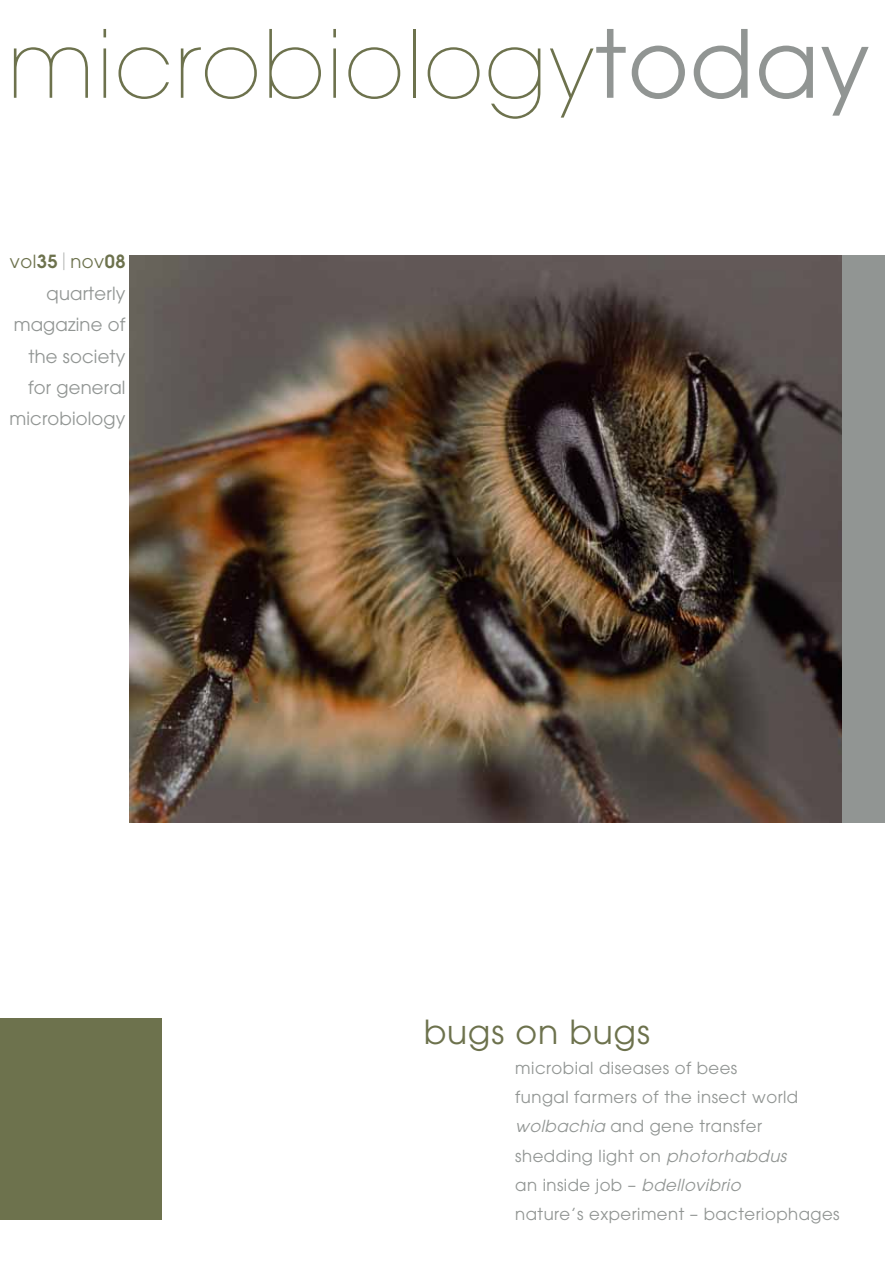
<style>
.page{position:relative;width:885px;height:1263px;background:#fff}
.page>*{position:absolute;margin:0;border:0;box-sizing:border-box;transform-origin:0 0}
.t1{font:200 93px "Avant Garde LT";letter-spacing:.015em;color:#6d724d}
.t2{font:33px "Avant Garde LT";letter-spacing:.03em;color:#6d724d}
.t3{font:18px/31.3px "Avant Garde LT";letter-spacing:.01em;color:#919593;text-align:right}
.t4{font:16.5px/29.4px "Avant Garde LT";letter-spacing:.03em;color:#919593}
.s1{font-weight:400;color:#919593}
.s2{color:#6d724d}
.s3{font-weight:600;color:#6d724d}
.s4{font-weight:200;font-size:21px}
.s5{font-style:italic}
</style>
<div class="page">
<img style="left:130px;top:255px;width:712px;height:568px">
<div style="left:842px;top:255px;width:42px;height:568px;background:#919593"></div>
<div style="left:0;top:1018px;width:162px;height:202px;background:#6d724d"></div>
<h1 class="t1" style="left:7px;top:9px;width:864px">microbiology<span class="s1">today</span></h1>
<p class="t3" style="left:9px;top:246px;width:118px"><span class="s2">vol</span><span class="s3">35</span><span class="s4">|</span><span class="s2">nov</span><span class="s3">08 </span>quarterly magazine of the society for general microbiology</p>
<h2 class="t2" style="left:423px;top:1013px;width:228px">bugs on bugs</h2>
<p class="t4" style="left:515px;top:1053px;width:326px">microbial diseases of bees<br>fungal farmers of the insect world <span class="s5">wolbachia</span> and gene transfer shedding light on <span class="s5">photorhabdus<br></span>an inside job – <span class="s5">bdellovibrio<br></span>nature’s experiment – bacteriophages</p>
</div>
